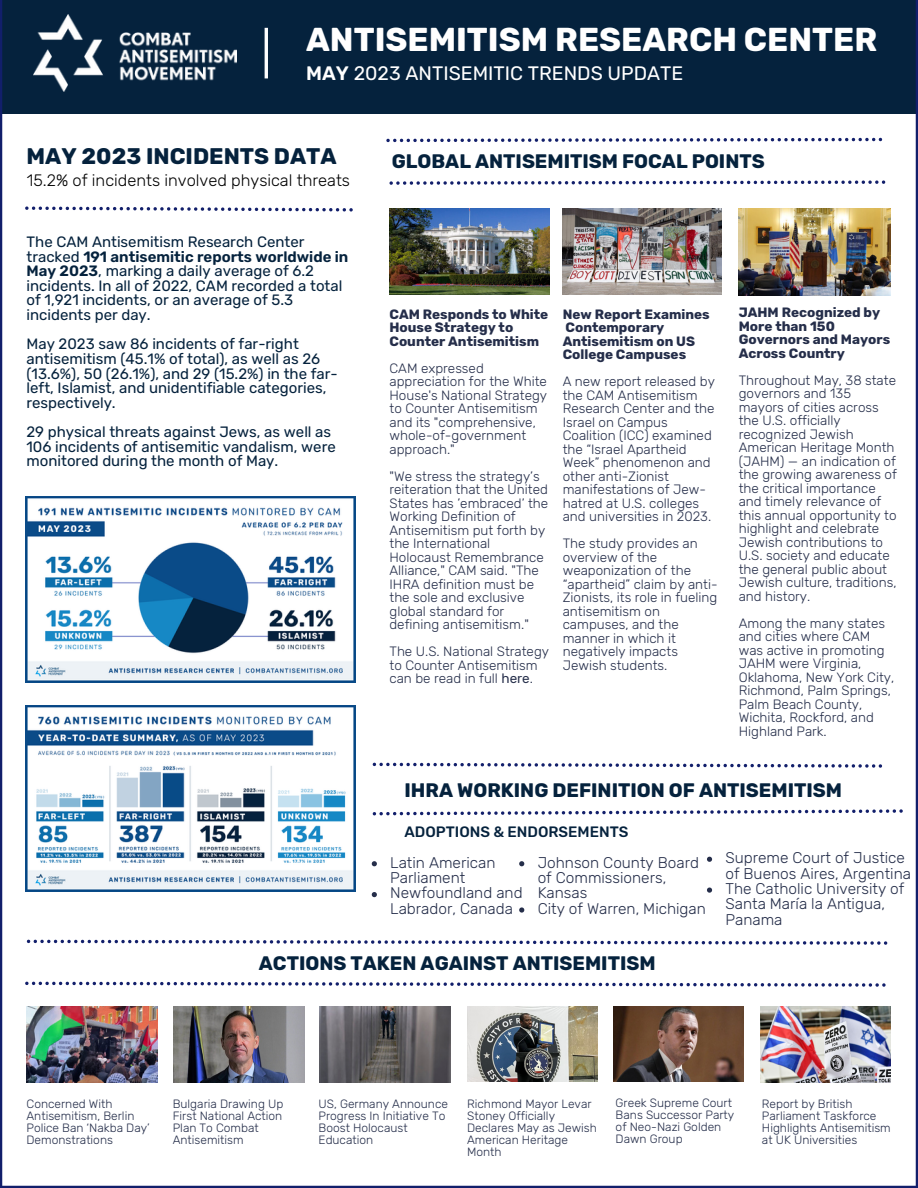
<style>
.page{position:relative;width:918px;height:1188px;background:#fff}
.page>*{position:absolute;margin:0;border:0;box-sizing:border-box;transform-origin:0 0}
.t1{font:700 33px "Rubik";color:#fff}
.t2{font:700 22.5px "Rubik";color:#05223d}
.t3{font:700 19.5px "Rubik";color:#05223d}
.t4{font:19.5px "Rubik";color:#fff}
.t5{font:300 16.5px "Rubik";color:#000}
.t6{font:300 15.45px/15.5px "Rubik";color:#252e4a}
.t7{font:15px/14.7px "Rubik";color:#05223d}
.t8{font:500 15px "Rubik";color:#05223d}
.t9{font:300 13.5px/13.5px "Rubik";color:#252e4a}
.t10{font:700 13.5px/13.5px "Rubik";color:#252e4a}
.t11{font:300 12px/12px "Rubik";color:#252e4a}
.s1{font-weight:600}
.s2{font-weight:400}
</style>
<div class="page">
<img style="left:613px;top:1006px;width:131px;height:76px">
<img style="left:174px;top:1007px;width:130px;height:75px">
<img style="left:320px;top:1007px;width:130px;height:75px">
<img style="left:27px;top:1007px;width:130px;height:75px">
<img style="left:760px;top:1007px;width:131px;height:75px">
<svg style="left:27px;top:940px;width:860px;height:5px"></svg>
<svg style="left:25px;top:982px;width:861px;height:5px"></svg>
<div style="left:0;top:0;width:918px;height:114px;background:#05223d"></div>
<img style="left:33px;top:15px;width:204px;height:76px">
<hr style="left:265px;top:28px;width:3px;height:50px;background:#fff">
<img style="left:467px;top:1006px;width:131px;height:76px">
<img style="left:25px;top:497px;width:331px;height:186px">
<img style="left:25px;top:706px;width:331px;height:185px">
<hr style="left:0;top:1186px;width:918px;height:2px;background:#121f6b">
<img style="left:390px;top:208px;width:159px;height:87px">
<img style="left:563px;top:208px;width:158px;height:87px">
<img style="left:738px;top:208px;width:152px;height:88px">
<svg style="left:390px;top:180px;width:495px;height:5px"></svg>
<svg style="left:373px;top:809px;width:530px;height:6px"></svg>
<svg style="left:25px;top:206px;width:328px;height:6px"></svg>
<svg style="left:373px;top:763px;width:509px;height:5px"></svg>
<svg style="left:386px;top:138px;width:496px;height:4px"></svg>
<hr style="left:0;top:0;width:2px;height:1188px;background:#121f6b">
<hr style="left:916px;top:0;width:2px;height:1188px;background:#121f6b">
<svg style="left:372px;top:861px;width:5px;height:5px"></svg>
<svg style="left:372px;top:892px;width:5px;height:5px"></svg>
<svg style="left:519px;top:861px;width:5px;height:5px"></svg>
<svg style="left:519px;top:907px;width:5px;height:6px"></svg>
<svg style="left:707px;top:857px;width:5px;height:5px"></svg>
<svg style="left:707px;top:888px;width:5px;height:5px"></svg>
<p class="t1" style="left:306px;top:20px;width:573px">ANTISEMITISM RESEARCH CENTER</p>
<p class="t4" style="left:306px;top:62px;width:379px"><span class="s1">MAY</span> 2023 ANTISEMITIC TRENDS UPDATE</p>
<p class="t2" style="left:27px;top:142px;width:312px">MAY 2023 INCIDENTS DATA</p>
<p class="t5" style="left:27px;top:171px;width:325px">15.2% of incidents involved physical threats</p>
<p class="t7" style="left:27px;top:234px;width:323px">The CAM Antisemitism Research Center tracked <span class="s1">191 antisemitic reports worldwide in May 2023</span>, marking a daily average of 6.2 incidents. In all of 2022, CAM recorded a total of 1,921 incidents, or an average of 5.3 incidents per day.</p>
<p class="t7" style="left:27px;top:337px;width:313px">May 2023 saw 86 incidents of far-right antisemitism (45.1% of total), as well as 26 (13.6%), 50 (26.1%), and 29 (15.2%) in the far&shy;left, Islamist, and unidentifiable categories, respectively.</p>
<p class="t7" style="left:27px;top:425px;width:311px">29 physical threats against Jews, as well as<br>106 incidents of antisemitic vandalism, were monitored during the month of May.</p>
<p class="t3" style="left:392px;top:150px;width:375px">GLOBAL ANTISEMITISM FOCAL POINTS</p>
<p class="t10" style="left:390px;top:308px;width:160px">CAM Responds to White<br>House Strategy to<br>Counter Antisemitism</p>
<p class="t9" style="left:390px;top:362px;width:159px">CAM expressed appreciation for the White<br>House's National Strategy to Counter Antisemitism and its "comprehensive, whole-of-government approach."</p>
<p class="t9" style="left:390px;top:470px;width:160px">"We stress the strategy’s reiteration that the United<br>States has ’embraced’ the<br>Working Definition of<br>Antisemitism put forth by the International<br>Holocaust Remembrance<br>Alliance," CAM said. "The<br>IHRA definition must be the sole and exclusive global standard for defining antisemitism."</p>
<p class="t9" style="left:390px;top:645px;width:161px">The U.S. National Strategy to Counter Antisemitism can be read in full <span class="s2">here</span>.</p>
<p class="t10" style="left:563px;top:308px;width:149px">New Report Examines<br>Contemporary<br>Antisemitism on US<br>College Campuses</p>
<p class="t9" style="left:563px;top:375px;width:154px">A new report released by the CAM Antisemitism<br>Research Center and the<br>Israel on Campus<br>Coalition (ICC) examined the “Israel Apartheid<br>Week” phenomenon and other anti-Zionist manifestations of Jew&shy;hatred at U.S. colleges and universities in 2023.</p>
<p class="t9" style="left:563px;top:537px;width:156px">The study provides an overview of the weaponization of the “apartheid” claim by anti-<br>Zionists, its role in fueling antisemitism on campuses, and the manner in which it negatively impacts<br>Jewish students.</p>
<p class="t10" style="left:739px;top:306px;width:153px">JAHM Recognized by<br>More than 150<br>Governors and Mayors<br>Across Country</p>
<p class="t9" style="left:739px;top:374px;width:160px">Throughout May, 38 state governors and 135 mayors of cities across the U.S. officially recognized Jewish<br>American Heritage Month (JAHM) — an indication of the growing awareness of the critical importance and timely relevance of this annual opportunity to highlight and celebrate<br>Jewish contributions to<br>U.S. society and educate the general public about<br>Jewish culture, traditions, and history.</p>
<p class="t9" style="left:739px;top:617px;width:157px">Among the many states and cities where CAM was active in promoting<br>JAHM were Virginia,<br>Oklahoma, New York City,<br>Richmond, Palm Springs,<br>Palm Beach County,<br>Wichita, Rockford, and<br>Highland Park.</p>
<p class="t3" style="left:404px;top:779px;width:439px">IHRA WORKING DEFINITION OF ANTISEMITISM</p>
<p class="t8" style="left:404px;top:823px;width:225px">ADOPTIONS &amp; ENDORSEMENTS</p>
<p class="t6" style="left:390px;top:855px;width:107px">Latin American<br>Parliament</p>
<p class="t6" style="left:390px;top:885px;width:134px">Newfoundland and<br>Labrador, Canada</p>
<p class="t6" style="left:538px;top:855px;width:163px">Johnson County Board of Commissioners,<br>Kansas</p>
<p class="t6" style="left:538px;top:901px;width:170px">City of Warren, Michigan</p>
<p class="t6" style="left:725px;top:850px;width:187px">Supreme Court of Justice of Buenos Aires, Argentina</p>
<p class="t6" style="left:725px;top:881px;width:180px">The Catholic University of<br>Santa María la Antigua,<br>Panama</p>
<p class="t3" style="left:259px;top:952px;width:398px">ACTIONS TAKEN AGAINST ANTISEMITISM</p>
<p class="t11" style="left:616px;top:1097px;width:120px">Greek Supreme Court<br>Bans Successor Party of Neo-Nazi Golden<br>Dawn Group</p>
<p class="t11" style="left:27px;top:1098px;width:125px">Concerned With<br>Antisemitism, Berlin<br>Police Ban ‘Nakba Day’<br>Demonstrations</p>
<p class="t11" style="left:762px;top:1098px;width:130px">Report by British<br>Parliament Taskforce<br>Highlights Antisemitism at UK Universities</p>
<p class="t11" style="left:173px;top:1098px;width:112px">Bulgaria Drawing Up<br>First National Action<br>Plan To Combat<br>Antisemitism</p>
<p class="t11" style="left:319px;top:1098px;width:131px">US, Germany Announce<br>Progress In Initiative To<br>Boost Holocaust<br>Education</p>
<p class="t11" style="left:467px;top:1098px;width:131px">Richmond Mayor Levar<br>Stoney Officially<br>Declares May as Jewish<br>American Heritage<br>Month</p>
</div>
